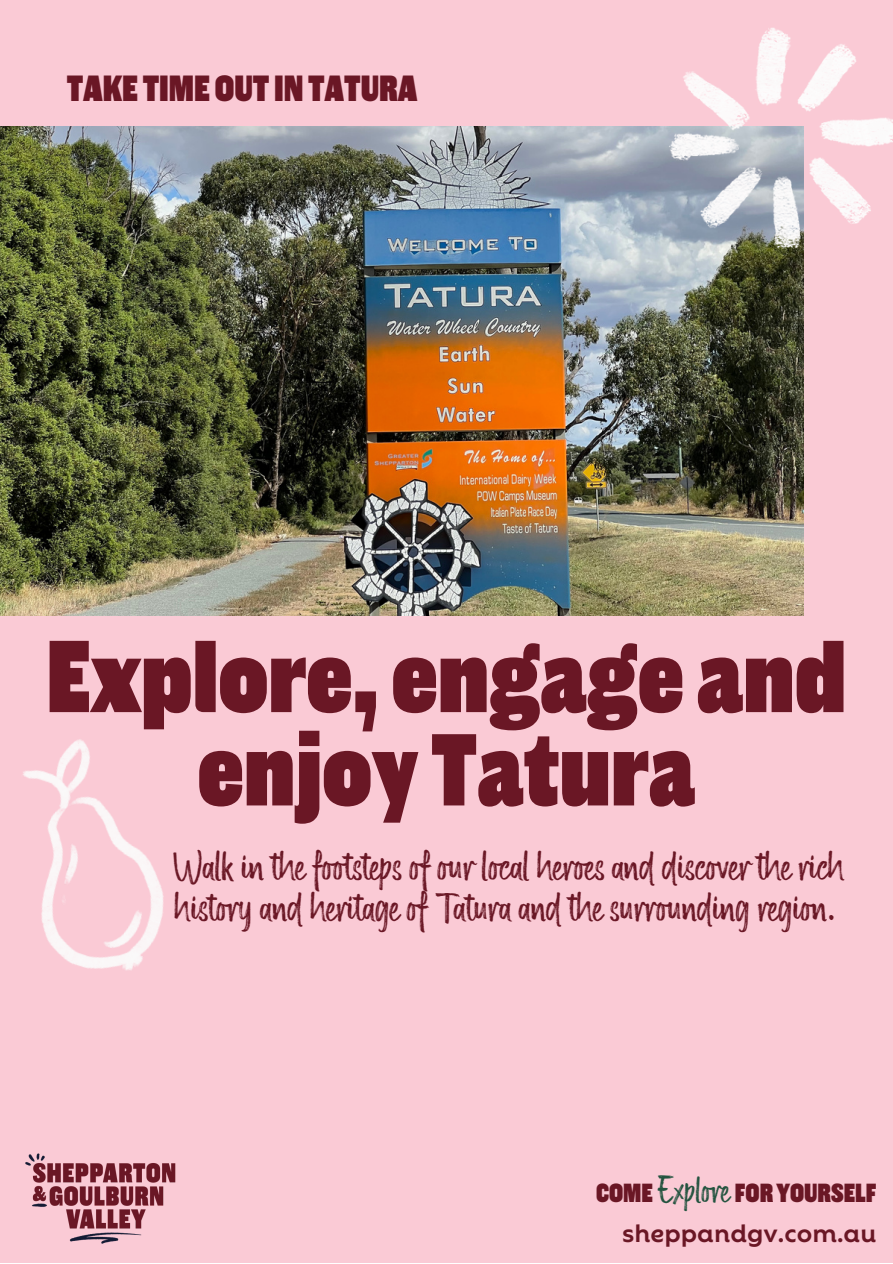
<style>
.page{position:relative;width:893px;height:1264px;background:#fff}
.page>*{position:absolute;margin:0;border:0;box-sizing:border-box;transform-origin:0 0}
.t1{font:900 104.85px/93.3px "Americane Cond";color:#6a1725;text-align:center}
.t2{font:900 37.5px "Americane Cond";color:#6a1725}
.t3{font:36px/41.5px "Better Night";color:#6a1725}
.t4{font:31.5px "Better Night";color:#23533f}
.t5{font:700 27px "Rebrand Dis";color:#6a1725}
.t6{font:900 27px "Americane Cond";color:#6a1725}
</style>
<div class="page">
<div style="left:0;top:0;width:892px;height:1262px;background:#facad5"></div>
<img style="left:23px;top:739px;width:141px;height:231px">
<img style="left:25px;top:1153px;width:151px;height:91px">
<img style="left:0;top:127px;width:803px;height:489px">
<img style="left:653px;top:28px;width:239px;height:250px">
<p class="t2" style="left:67px;top:65px;width:352px">TAKE TIMEOUT INTATURA</p>
<p class="t1" style="left:46px;top:632px;width:801px">Explore, engage and enjoy Tatura</p>
<p class="t3" style="left:173px;top:840px;width:673px">Walk in the footsteps of our local heroes and discover the rich history and heritage of Tatura and the surrounding region.</p>
<p class="t6" style="left:596px;top:1176px;width:58px">COME</p>
<p class="t4" style="left:657px;top:1167px;width:74px">Explore</p>
<p class="t6" style="left:734px;top:1176px;width:143px">FORYOURSELF</p>
<p class="t5" style="left:622px;top:1209px;width:256px">sheppandgv.com.au</p>
</div>
